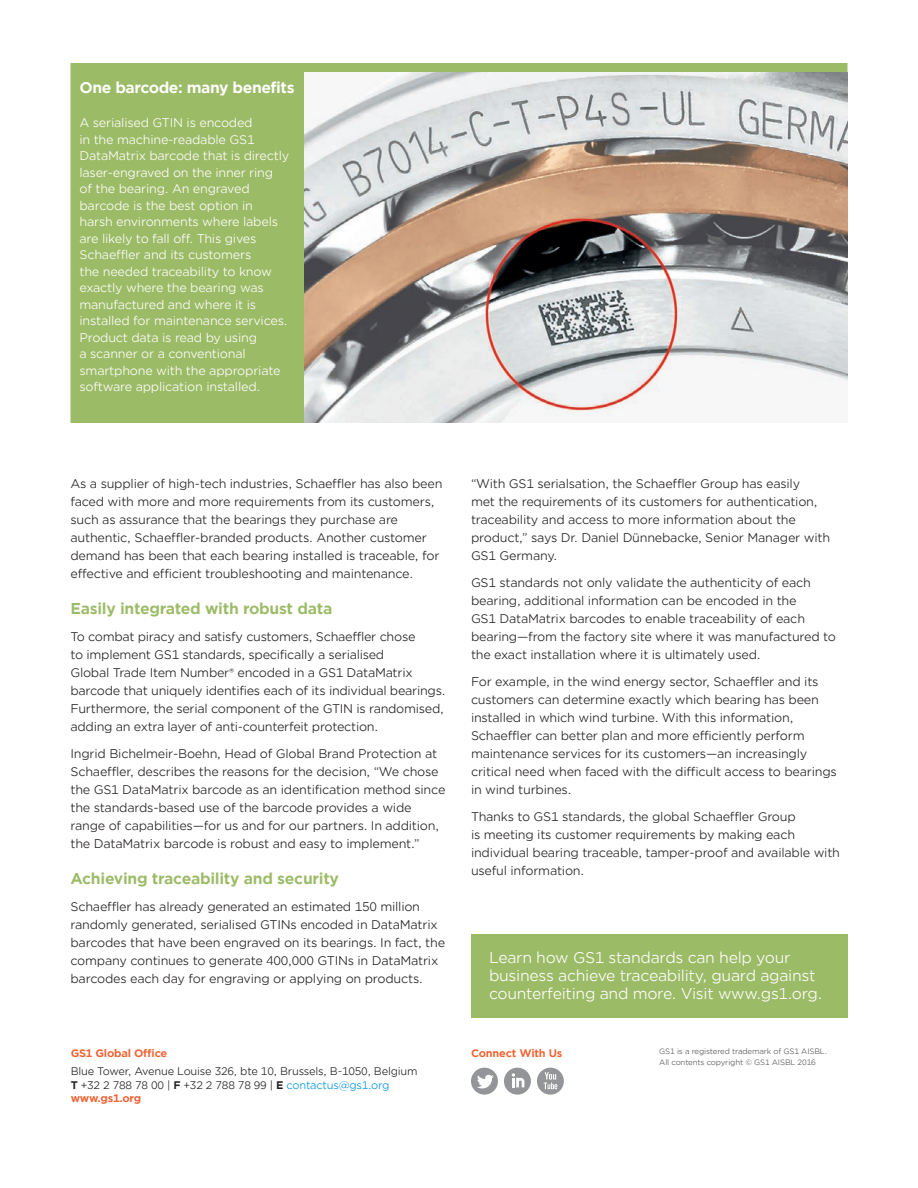
<style>
.page{position:relative;width:918px;height:1188px;background:#fff}
.page>*{position:absolute;margin:0;border:0;box-sizing:border-box;transform-origin:0 0}
._2_text{font:15px/18px "Gotham Office";letter-spacing:-.02em;color:#fff}
._4_text_subhead{font:700 15px "Gotham Office";letter-spacing:-.02em;color:#9cbb67}
._4_text_subhead-2{font:700 15px "Gotham Office";letter-spacing:-.03em;color:#fff}
._2_text-2{font:12px/18px "Gotham Office";letter-spacing:-.02em;color:#231f20}
._4_text_subhead-3{font:12px/16.5px "Gotham Office";letter-spacing:-.02em;color:#fff}
._16_Body_Text__8pt{font:10.5px/13.5px "Gotham Office";letter-spacing:-.02em;color:#231f20}
._16_Body_Text__8pt-2{font:700 10.5px "Gotham Office";letter-spacing:-.02em;color:#f16232}
._25_Copyright__5pt{font:7.5px/10.5px "Gotham Office";letter-spacing:-.02em;color:#57585a}
.s1{font-weight:700}
.s2{color:#0095d9}
.s3{font-weight:700;color:#f16232}
</style>
<div class="page">
<div style="left:471px;top:1068px;width:27px;height:27px;background:#939598;border-radius:50%"></div>
<svg style="left:477px;top:1075px;width:17px;height:13px"></svg>
<div style="left:504px;top:1068px;width:27px;height:27px;background:#939598;border-radius:50%"></div>
<svg style="left:512px;top:1073px;width:12px;height:14px"></svg>
<div style="left:537px;top:1068px;width:27px;height:27px;background:#939598;border-radius:50%"></div>
<svg style="left:544px;top:1072px;width:13px;height:17px"></svg>
<div style="left:70px;top:63px;width:778px;height:360px;background:#9cbb67"></div>
<img style="left:304px;top:72px;width:544px;height:351px">
<div style="left:471px;top:934px;width:377px;height:84px;background:#9cbb67"></div>
<p class="_4_text_subhead-2" style="left:80px;top:77px;width:217px">One barcode: many benefits</p>
<p class="_4_text_subhead-3" style="left:80px;top:115px;width:211px">A serialised GTIN is encoded<br>in the machine-readable GS1<br>DataMatrix barcode that is directly laser-engraved on the inner ring<br>of the bearing. An engraved barcode is the best option in harsh environments where labels are likely to fall off. This gives<br>Schaeffler and its customers<br>the needed traceability to know exactly where the bearing was manufactured and where it is installed for maintenance services.<br>Product data is read by using<br>a scanner or a conventional smartphone with the appropriate software application installed.</p>
<p class="_2_text-2" style="left:70px;top:474px;width:374px">As a supplier of high‑tech industries, Schaeffler has also been faced with more and more requirements from its customers, such as assurance that the bearings they purchase are authentic, Schaeffler-branded products. Another customer demand has been that each bearing installed is traceable, for effective and efficient troubleshooting and maintenance.</p>
<p class="_4_text_subhead" style="left:70px;top:598px;width:263px">Easily integrated with robust data</p>
<p class="_2_text-2" style="left:70px;top:627px;width:376px">To combat piracy and satisfy customers, Schaeffler chose<br>to implement GS1 standards, specifically a serialised<br>Global Trade Item Number® encoded in a GS1 DataMatrix barcode that uniquely identifies each of its individual bearings.<br>Furthermore, the serial component of the GTIN is randomised, adding an extra layer of anti-counterfeit protection.</p>
<p class="_2_text-2" style="left:70px;top:744px;width:376px">Ingrid Bichelmeir-Boehn, Head of Global Brand Protection at Schaeffler, describes the reasons for the decision, “We chose the GS1 DataMatrix barcode as an identification method since the standards-based use of the barcode provides a wide range of capabilities—for us and for our partners. In addition, the DataMatrix barcode is robust and easy to implement.”</p>
<p class="_4_text_subhead" style="left:70px;top:868px;width:270px">Achieving traceability and security</p>
<p class="_2_text-2" style="left:70px;top:897px;width:376px">Schaeffler has already generated an estimated 150 million randomly generated, serialised GTINs encoded in DataMatrix barcodes that have been engraved on its bearings. In fact, the company continues to generate 400,000 GTINs in DataMatrix barcodes each day for engraving or applying on products.</p>
<p class="_16_Body_Text__8pt-2" style="left:71px;top:1046px;width:98px">GS1 Global Office</p>
<p class="_16_Body_Text__8pt" style="left:71px;top:1064px;width:348px">Blue Tower, Avenue Louise 326, bte 10, Brussels, B-1050, Belgium<br><span class="s1">T</span> +32 2 788 78 00 | <span class="s1">F</span> +32 2 788 78 99 | <span class="s1">E</span> <span class="s2">contactus@gs1.org </span><span class="s3">www.gs1.org</span></p>
<p class="_2_text-2" style="left:471px;top:474px;width:361px">“With GS1 serialsation, the Schaeffler Group has easily<br>met the requirements of its customers for authentication, traceability and access to more information about the product,” says Dr. Daniel Dünnebacke, Senior Manager with GS1 Germany.</p>
<p class="_2_text-2" style="left:471px;top:573px;width:367px">GS1 standards not only validate the authenticity of each bearing, additional information can be encoded in the<br>GS1 DataMatrix barcodes to enable traceability of each bearing—from the factory site where it was manufactured to the exact installation where it is ultimately used.</p>
<p class="_2_text-2" style="left:471px;top:672px;width:367px">For example, in the wind energy sector, Schaeffler and its customers can determine exactly which bearing has been installed in which wind turbine. With this information, Schaeffler can better plan and more efficiently perform maintenance services for its customers—an increasingly critical need when faced with the difficult access to bearings in wind turbines.</p>
<p class="_2_text-2" style="left:471px;top:807px;width:371px">Thanks to GS1 standards, the global Schaeffler Group<br>is meeting its customer requirements by making each individual bearing traceable, tamper-proof and available with useful information.</p>
<p class="_2_text" style="left:489px;top:949px;width:335px">Learn how GS1 standards can help your business achieve traceability, guard against counterfeiting and more. Visit www.gs1.org.</p>
<p class="_16_Body_Text__8pt-2" style="left:471px;top:1046px;width:93px">Connect With Us</p>
<p class="_25_Copyright__5pt" style="left:659px;top:1046px;width:169px">GS1 is a registered trademark of GS1 AISBL.<br>All contents copyright © GS1 AISBL 2016</p>
</div>
